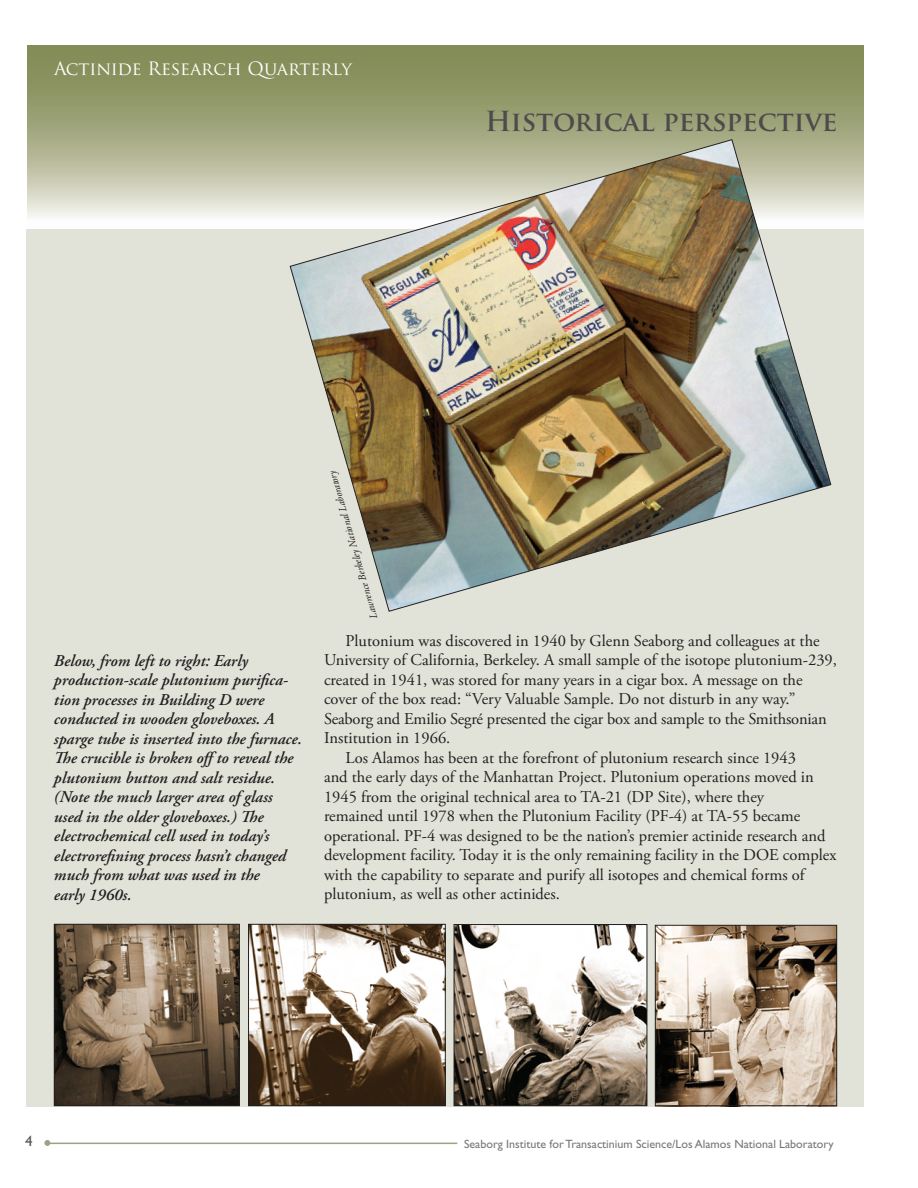
<style>
.page{position:relative;width:918px;height:1188px;background:#fff}
.page>*{position:absolute;margin:0;border:0;box-sizing:border-box;transform-origin:0 0}
.t1{font:700 27px "Trajan Pro";color:#4e4b4c}
.t2{font:18px "Trajan Pro";color:#fff}
.t3{font:16.5px "Adobe Garamond Pro";color:#231f20}
.t4{font:italic 600 16.5px/19.5px "Adobe Garamond Pro";color:#231f20}
.t5{font:15px "Gill Sans";color:#57585a}
.t6{font:12px "Gill Sans";color:#76787b}
.t7{font:italic 10.5px "Adobe Garamond Pro";color:#231f20}
</style>
<div class="page">
<svg style="left:27px;top:45px;width:837px;height:173px;background:#9da479"></svg>
<hr style="left:50px;top:1143px;width:407px;height:1px;background:#9da284">
<svg style="left:44px;top:1140px;width:6px;height:6px"></svg>
<div style="left:26px;top:230px;width:838px;height:877px;background:#e1e2d8"></div>
<img style="left:456px;top:926px;width:189px;height:178px">
<div style="left:454px;top:924px;width:193px;height:182px;border:1px solid #231f20"></div>
<img style="left:250px;top:926px;width:194px;height:178px">
<div style="left:248px;top:924px;width:198px;height:182px;border:1px solid #231f20"></div>
<img style="left:657px;top:927px;width:178px;height:177px">
<div style="left:655px;top:925px;width:182px;height:181px;border:1px solid #231f20"></div>
<img style="left:56px;top:926px;width:182px;height:178px">
<div style="left:54px;top:924px;width:186px;height:182px;border:1px solid #231f20"></div>
<img style="left:289px;top:139px;width:543px;height:473px">
<p class="t2" style="left:54px;top:57px;width:299px">Actinide Research Quarterly</p>
<h1 class="t1" style="left:485px;top:105px;width:354px">Historical perspective</h1>
<p class="t7" style="left:368px;top:620px;width:155px;rotate:-106deg">Lawrence Berkeley National Laboratory</p>
<p class="t4" style="left:54px;top:652px;width:249px">Below, from left to right: Early production-scale plutonium purifica&shy;tion processes in Building D were conducted in wooden gloveboxes. A sparge tube is inserted into the furnace.<br>The crucible is broken offto reveal the plutonium button and salt residue. (Note the much larger area of glass used in the older gloveboxes.) The electrochemical cell used in today’s electrorefining process hasn’t changed much from what was used in the<br>early 1960s.</p>
<p class="t3" style="left:346px;top:631px;width:476px">Plutonium was discovered in 1940 by Glenn Seaborg and colleagues at the</p>
<p class="t3" style="left:324px;top:650px;width:515px">University of California, Berkeley. A small sample of the isotope plutonium-239,</p>
<p class="t3" style="left:324px;top:670px;width:480px">created in 1941, was stored for many years in a cigar box. A message on the</p>
<p class="t3" style="left:324px;top:689px;width:473px">cover of the box read: “Very Valuable Sample. Do not disturb in any way.”</p>
<p class="t3" style="left:324px;top:709px;width:504px">Seaborg and Emilio Segré presented the cigar box and sample to the Smithsonian</p>
<p class="t3" style="left:324px;top:728px;width:128px">Institution in 1966.</p>
<p class="t3" style="left:346px;top:748px;width:452px">Los Alamos has been at the forefront of plutonium research since 1943</p>
<p class="t3" style="left:324px;top:767px;width:491px">and the early days of the Manhattan Project. Plutonium operations moved in</p>
<p class="t3" style="left:324px;top:787px;width:442px">1945 from the original technical area to TA-21 (DP Site), where they</p>
<p class="t3" style="left:324px;top:806px;width:478px">remained until 1978 when the Plutonium Facility (PF-4) at TA-55 became</p>
<p class="t3" style="left:324px;top:826px;width:503px">operational. PF-4 was designed to be the nation’s premier actinide research and</p>
<p class="t3" style="left:324px;top:845px;width:514px">development facility. Today it is the only remaining facility in the DOE complex</p>
<p class="t3" style="left:324px;top:865px;width:482px">with the capability to separate and purify all isotopes and chemical forms of</p>
<p class="t3" style="left:324px;top:884px;width:237px">plutonium, as well as other actinides.</p>
<p class="t5" style="left:25px;top:1132px;width:9px">4</p>
<p class="t6" style="left:464px;top:1137px;width:371px">Seaborg Institute for Transactinium Science/Los Alamos National Laboratory</p>
</div>
